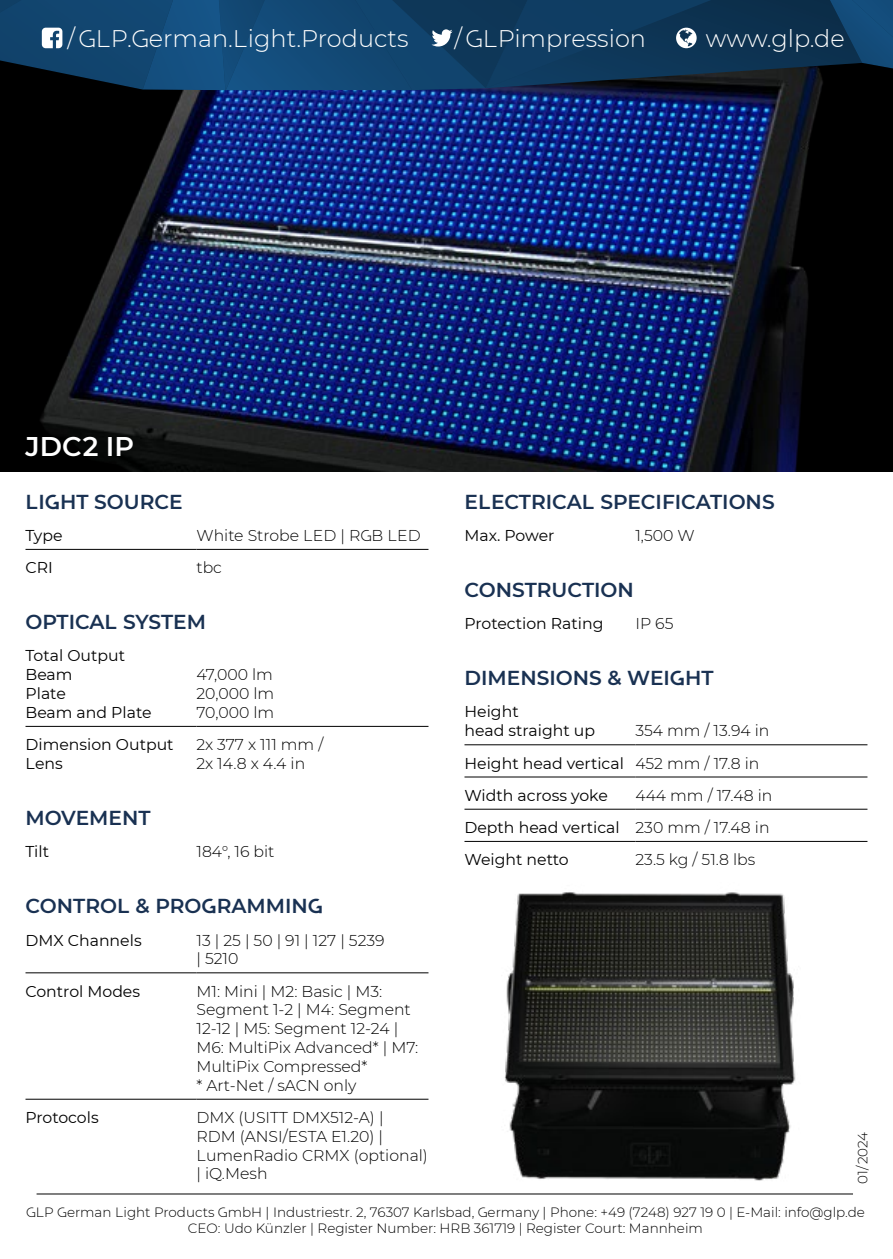
<style>
.page{position:relative;width:893px;height:1259px;background:#fff}
.page>*{position:absolute;margin:0;border:0;box-sizing:border-box;transform-origin:0 0}
.t1{font:600 27px "Ger Li Pro";color:#fff}
.t2{font:300 24px "Ger Li Pro";color:#fff}
.t3{font:600 20.1px "Ger Li Pro";color:#193152}
.t4{font:300 15.6px/18.9px "Ger Li Pro";color:#000}
.t5{font:15.6px/18.9px "Ger Li Pro";color:#000}
.t6{font:300 13.5px/16.2px "Ger Li Pro";color:#000;text-align:center}
.s1{font-weight:300}
</style>
<div class="page">
<img style="left:0;top:90px;width:893px;height:381px">
<hr style="left:37px;top:1193px;width:816px;height:1px;background:#000">
<svg style="left:0;top:0;width:893px;height:90px;background:#123d60"></svg>
<img style="left:469px;top:892px;width:359px;height:303px">
<hr style="left:26px;top:549px;width:170px;height:1px;background:#000">
<hr style="left:196px;top:549px;width:232px;height:1px;background:#000">
<hr style="left:26px;top:726px;width:170px;height:1px;background:#000">
<hr style="left:196px;top:726px;width:232px;height:1px;background:#000">
<hr style="left:26px;top:972px;width:170px;height:1px;background:#000">
<hr style="left:196px;top:972px;width:232px;height:1px;background:#000">
<hr style="left:26px;top:1098px;width:170px;height:1px;background:#000">
<hr style="left:196px;top:1098px;width:232px;height:1px;background:#000">
<hr style="left:464px;top:744px;width:171px;height:1px;background:#000">
<hr style="left:635px;top:744px;width:232px;height:1px;background:#000">
<hr style="left:464px;top:776px;width:171px;height:1px;background:#000">
<hr style="left:635px;top:776px;width:232px;height:1px;background:#000">
<hr style="left:464px;top:808px;width:171px;height:1px;background:#000">
<hr style="left:635px;top:808px;width:232px;height:1px;background:#000">
<hr style="left:464px;top:841px;width:171px;height:1px;background:#000">
<hr style="left:635px;top:841px;width:232px;height:1px;background:#000">
<h2 class="t2" style="left:68px;top:22px;width:342px">/ GLP.German.Light.Products</h2>
<h2 class="t2" style="left:455px;top:22px;width:193px">/ GLPimpression</h2>
<h2 class="t2" style="left:706px;top:22px;width:140px">www.glp.de</h2>
<h1 class="t1" style="left:26px;top:427px;width:110px">JDC2 IP</h1>
<p class="t3" style="left:26px;top:487px;width:159px">LIGHT SOURCE</p>
<p class="t5" style="left:26px;top:525px;width:39px">Type</p>
<p class="t4" style="left:196px;top:525px;width:226px">White Strobe LED | RGB LED</p>
<p class="t5" style="left:26px;top:557px;width:29px">CRI</p>
<p class="t4" style="left:196px;top:557px;width:27px">tbc</p>
<p class="t3" style="left:26px;top:608px;width:182px">OPTICAL SYSTEM</p>
<p class="t5" style="left:26px;top:646px;width:128px">Total Output<br>Beam<br>Plate<br>Beam and Plate</p>
<p class="t4" style="left:196px;top:665px;width:79px;text-align:justify">47,000 lm 20,000 lm 70,000 lm</p>
<p class="t5" style="left:26px;top:734px;width:150px">Dimension Output<br>Lens</p>
<p class="t4" style="left:196px;top:734px;width:128px">2x 377 x 111 mm /<br>2x 14.8 x 4.4 in</p>
<p class="t3" style="left:26px;top:803px;width:126px">MOVEMENT</p>
<p class="t5" style="left:26px;top:841px;width:25px">Tilt</p>
<p class="t4" style="left:196px;top:841px;width:79px">184°, 16 bit</p>
<p class="t3" style="left:26px;top:892px;width:299px">CONTROL &amp; PROGRAMMING</p>
<p class="t5" style="left:26px;top:930px;width:118px">DMX Channels</p>
<p class="t4" style="left:196px;top:930px;width:190px">13 | 25 | 50 | 91 | 127 | 5239 | 5210</p>
<p class="t5" style="left:26px;top:981px;width:116px">Control Modes</p>
<p class="t4" style="left:196px;top:981px;width:223px">M1: Mini | M2: Basic | M3:<br>Segment 1-2 | M4: Segment<br>12-12 | M5: Segment 12-24 |<br>M6: MultiPix Advanced* | M7:<br>MultiPix Compressed*<br>* Art-Net / sACN only</p>
<p class="t5" style="left:26px;top:1107px;width:75px">Protocols</p>
<p class="t4" style="left:196px;top:1107px;width:233px">DMX (USITT DMX512-A) |<br>RDM (ANSI/ESTA E1.20) |<br>LumenRadio CRMX (optional) | iQ.Mesh</p>
<p class="t3" style="left:464px;top:487px;width:312px">ELECTRICAL SPECIFICATIONS</p>
<p class="t5" style="left:464px;top:525px;width:92px">Max. Power</p>
<p class="t4" style="left:635px;top:525px;width:61px">1,500 W</p>
<p class="t3" style="left:464px;top:575px;width:171px">CONSTRUCTION</p>
<p class="t5" style="left:464px;top:613px;width:141px">Protection Rating</p>
<p class="t4" style="left:635px;top:613px;width:40px">IP 65</p>
<p class="t3" style="left:464px;top:664px;width:251px">DIMENSIONS &amp; WEIGHT</p>
<p class="t5" style="left:464px;top:702px;width:132px">Height<br>head straight up</p>
<p class="t5" style="left:464px;top:714px;width:306px;line-height:32.1px;text-indent:171px"><span class="s1">354 mm / 13.94 in<br></span>Height head vertical <span class="s1">452 mm / 17.8 in<br></span>Width across yoke</p>
<p class="t5" style="left:464px;top:778px;width:309px;line-height:32.1px;text-indent:171px"><span class="s1">444 mm / 17.48 in<br></span>Depth head vertical <span class="s1">230 mm / 17.48 in<br></span>Weight netto</p>
<p class="t4" style="left:635px;top:849px;width:121px">23.5 kg / 51.8 lbs</p>
<p class="t6" style="left:854px;top:1183px;width:53px;rotate:-90deg">01/2024</p>
<p class="t6" style="left:26px;top:1204px;width:840px">GLP German Light Products GmbH | Industriestr. 2, 76307 Karlsbad, Germany | Phone: +49 (7248) 927 19 0 | E-Mail: info@glp.de<br>CEO: Udo Künzler | Register Number: HRB 361719 | Register Court: Mannheim</p>
</div>
